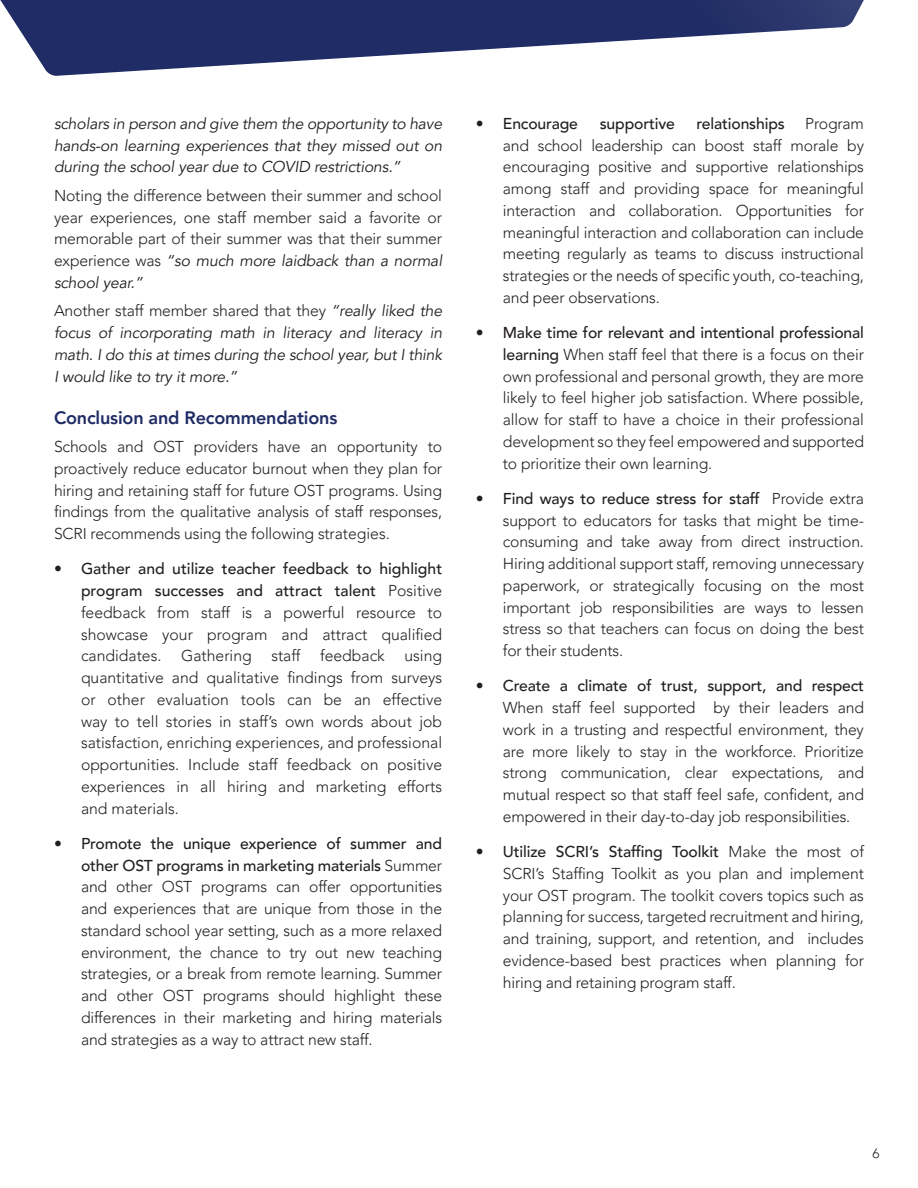
<style>
.page{position:relative;width:918px;height:1188px;background:#fff}
.page>*{position:absolute;margin:0;border:0;box-sizing:border-box;transform-origin:0 0}
.t1{font:800 18px "Avenir LT Pro";letter-spacing:-.01em;color:#202c65}
.t2{font:300 15.75px/21.8px "Avenir LT Pro";letter-spacing:-.01em;color:#231f20;text-align:justify}
.t3{font:italic 15.75px/21.8px "Avenir LT Pro";letter-spacing:-.01em;color:#231f20;text-align:justify}
.t4{font:500 15.75px "Avenir LT Pro";letter-spacing:-.01em;color:#231f20}
.t5{font:300 13.5px "Avenir LT Pro";color:#231f20}
.s1{font-weight:400;font-style:italic}
.s2{font-weight:300;font-style:normal}
.s3{font-weight:500}
</style>
<div class="page">
<svg style="left:0;top:0;width:864px;height:76px;fill:#202c65"></svg>
<p class="t3" style="left:54px;top:113px;width:390px">scholars in person and give them the opportunity to have hands-on learning experiences that they missed out on during the school year due to COVID restrictions.”</p>
<p class="t2" style="left:54px;top:185px;width:390px">Noting the difference between their summer and school year experiences, one staff member said a favorite or memorable part of their summer was that their summer experience was <span class="s1">“so much more laidback than a normal school year.”</span></p>
<p class="t3" style="left:54px;top:300px;width:390px"><span class="s2">Another staff member shared that they</span> “really liked the focus of incorporating math in literacy and literacy in math. I do this at times during the school year, but I think I would like to try it more.”</p>
<p class="t1" style="left:54px;top:407px;width:285px">Conclusion and Recommendations</p>
<p class="t2" style="left:54px;top:436px;width:390px">Schools and OST providers have an opportunity to proactively reduce educator burnout when they plan for hiring and retaining staff for future OST programs. Using findings from the qualitative analysis of staff responses, SCRI recommends using the following strategies.</p>
<p class="t2" style="left:81px;top:558px;width:363px;text-indent:-27px"><span class="s3">• Gather and utilize teacher feedback to highlight program successes and attract talent</span> Positive feedback from staff is a powerful resource to showcase your program and attract qualified candidates. Gathering staff feedback using quantitative and qualitative findings from surveys or other evaluation tools can be an effective way to tell stories in staff’s own words about job satisfaction, enriching experiences, and professional opportunities. Include staff feedback on positive experiences in all hiring and marketing efforts and materials.</p>
<p class="t2" style="left:81px;top:833px;width:363px;text-indent:-27px"><span class="s3">• Promote the unique experience of summer and other OST programs in marketing materials</span> Summer and other OST programs can offer opportunities and experiences that are unique from those in the standard school year setting, such as a more relaxed environment, the chance to try out new teaching strategies, or a break from remote learning. Summer and other OST programs should highlight these differences in their marketing and hiring materials and strategies as a way to attract new staff.</p>
<p class="t4" style="left:476px;top:114px;width:104px">• Encourage</p>
<p class="t4" style="left:600px;top:114px;width:77px">supportive</p>
<p class="t4" style="left:697px;top:114px;width:90px">relationships</p>
<p class="t2" style="left:503px;top:113px;width:363px;text-indent:302px">Program and school leadership can boost staff morale by encouraging positive and supportive relationships among staff and providing space for meaningful interaction and collaboration. Opportunities for meaningful interaction and collaboration can include meeting regularly as teams to discuss instructional strategies or the needs of specific youth, co-teaching, and peer observations.</p>
<p class="t2" style="left:503px;top:322px;width:363px;text-indent:-27px"><span class="s3">• Make time for relevant and intentional professional learning</span> When staff feel that there is a focus on their own professional and personal growth, they are more likely to feel higher job satisfaction. Where possible, allow for staff to have a choice in their professional development so they feel empowered and supported to prioritize their own learning.</p>
<p class="t2" style="left:503px;top:488px;width:363px;text-indent:-27px"><span class="s3">• Find ways to reduce stress for staff</span> Provide extra support to educators for tasks that might be time&shy;consuming and take away from direct instruction.<br>Hiring additional support staff, removing unnecessary paperwork, or strategically focusing on the most important job responsibilities are ways to lessen stress so that teachers can focus on doing the best for their students.</p>
<p class="t2" style="left:503px;top:675px;width:363px;text-indent:-27px"><span class="s3">• Create a climate of trust, support, and respect </span>When staff feel supported by their leaders and work in a trusting and respectful environment, they are more likely to stay in the workforce. Prioritize strong communication, clear expectations, and mutual respect so that staff feel safe, confident, and empowered in their day-to-day job responsibilities.</p>
<p class="t2" style="left:503px;top:841px;width:363px;text-indent:-27px"><span class="s3">• Utilize SCRI’s Staffing Toolkit</span> Make the most of SCRI’s Staffing Toolkit as you plan and implement your OST program. The toolkit covers topics such as planning for success, targeted recruitment and hiring, and training, support, and retention, and includes evidence-based best practices when planning for hiring and retaining program staff.</p>
<p class="t5" style="left:873px;top:1145px;width:9px">6</p>
</div>
